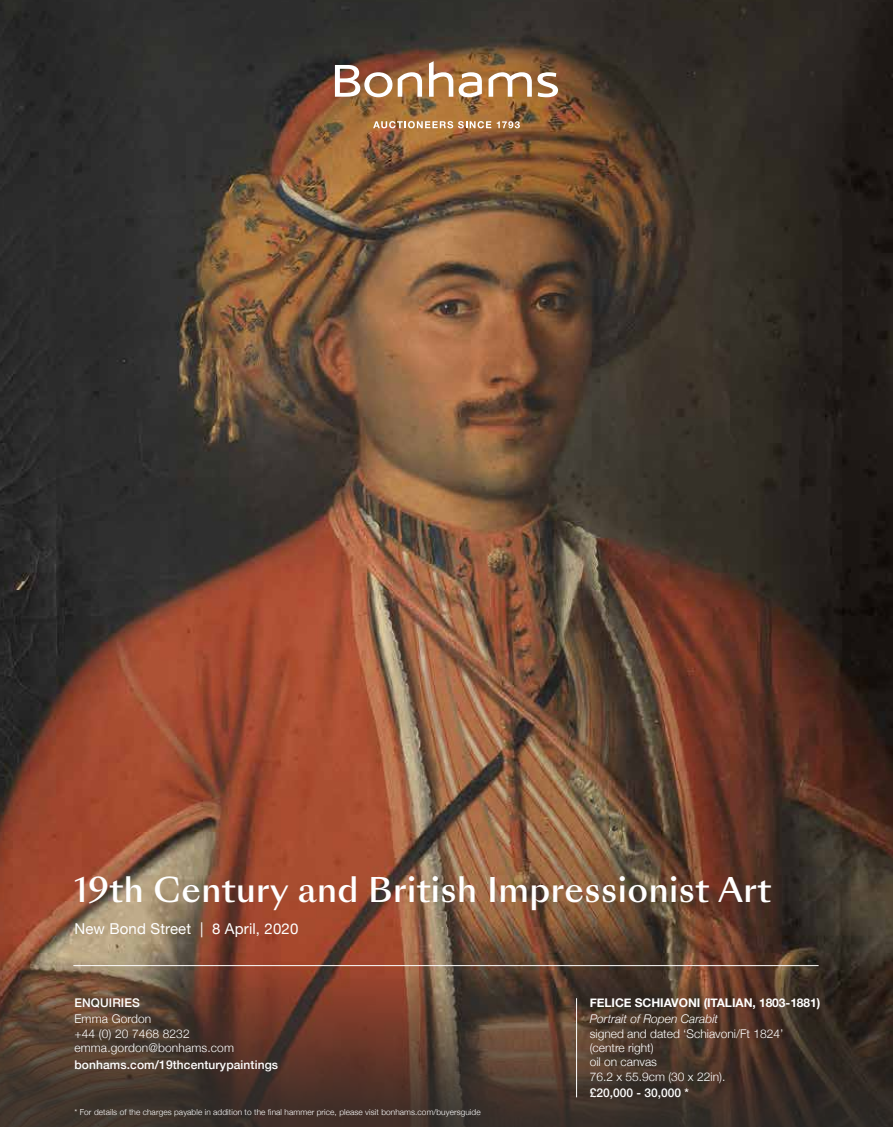
<style>
.page{position:relative;width:893px;height:1127px;background:#fff}
.page>*{position:absolute;margin:0;border:0;box-sizing:border-box;transform-origin:0 0}
.t1{font:500 33px "Sang Bleu Sunrise";letter-spacing:.015em;color:#fff}
.t2{font:15px "Helvetica Neue";letter-spacing:.01em;color:#fff}
.t3{font:300 12px/14.4px "Helvetica Neue";color:#fff}
.t4{font:500 12px "Helvetica Neue";letter-spacing:.01em;color:#fff}
.t5{font:700 12px "Helvetica Neue";letter-spacing:-.005em;color:#fff}
.t6{font:italic 300 12px "Helvetica Neue";color:#fff}
.t7{font:300 8.25px "Helvetica Neue";letter-spacing:.01em;color:#fff}
</style>
<div class="page">
<img style="left:0;top:0;width:893px;height:831px">
<svg style="left:0;top:831px;width:893px;height:296px;background:#644332"></svg>
<svg style="left:398px;top:72px;width:24px;height:25px"></svg>
<svg style="left:429px;top:61px;width:24px;height:36px"></svg>
<svg style="left:335px;top:65px;width:57px;height:32px"></svg>
<svg style="left:459px;top:72px;width:23px;height:25px"></svg>
<svg style="left:489px;top:72px;width:69px;height:25px"></svg>
<svg style="left:373px;top:121px;width:118px;height:7px"></svg>
<svg style="left:497px;top:121px;width:23px;height:7px"></svg>
<hr style="left:73px;top:965px;width:746px;height:1px;background:#fff">
<hr style="left:576px;top:998px;width:1px;height:99px;background:#fff">
<h1 class="t1" style="left:74px;top:866px;width:698px">19th Century and British Impressionist Art</h1>
<p class="t2" style="left:74px;top:917px;width:226px">New Bond Street | 8 April, 2020</p>
<p class="t4" style="left:74px;top:993px;width:67px">ENQUIRIES</p>
<p class="t3" style="left:74px;top:1011px;width:161px">Emma Gordon<br>+44 (0) 20 7468 8232 emma.gordon@bonhams.com</p>
<p class="t4" style="left:74px;top:1054px;width:205px">bonhams.com/19thcenturypaintings</p>
<p class="t7" style="left:74px;top:1105px;width:408px">* For details of the charges payable in addition to the final hammer price, please visit bonhams.com/buyersguide</p>
<p class="t5" style="left:590px;top:993px;width:232px">FELICE SCHIAVONI (ITALIAN, 1803-1881)</p>
<p class="t6" style="left:590px;top:1009px;width:130px">Portrait of Ropen Carabit</p>
<p class="t3" style="left:590px;top:1025px;width:195px">signed and dated ‘Schiavoni/Ft 1824’ (centre right)<br>oil on canvas<br>76.2 x 55.9cm (30 x 22in).</p>
<p class="t4" style="left:590px;top:1083px;width:101px">£20,000 - 30,000 *</p>
</div>
